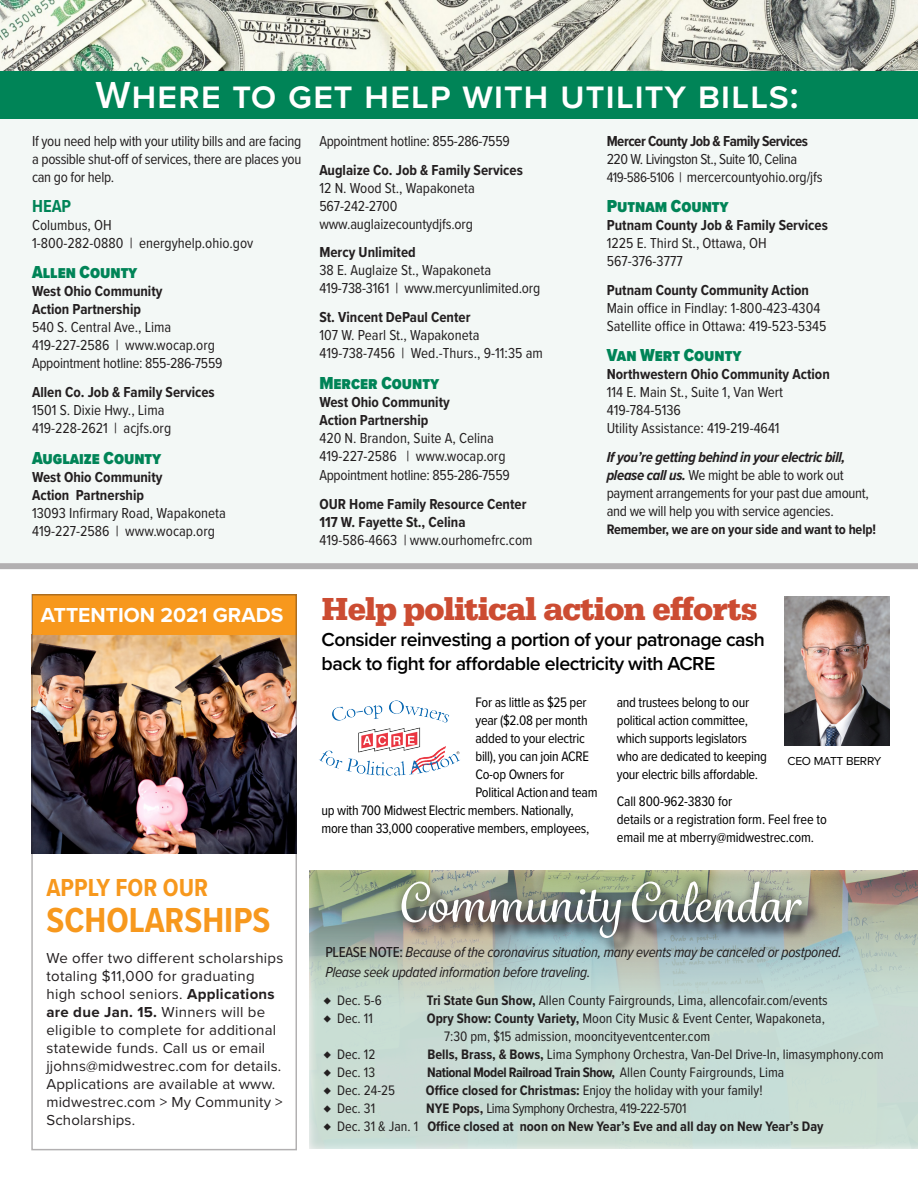
<style>
.page{position:relative;width:918px;height:1188px;background:#fff}
.page>*{position:absolute;margin:0;border:0;box-sizing:border-box;transform-origin:0 0}
.t1{font:500 52.5px "Grafolita Script";color:#fff}
.subhead{font:600 39px "Proxima Nova";letter-spacing:.02em;color:#fff}
.t2{font:700 36px "Proxima Nova Cond";color:#f7981d}
.t3{font:700 33px "Serifa";letter-spacing:-.025em;color:#cc4c32}
.t4{font:700 25.5px "Proxima Nova Cond";color:#f7981d}
.t5{font:700 21px "Proxima Nova";color:#fff}
.t6{font:600 19.5px/24px "Proxima Nova";letter-spacing:-.025em;color:#000}
.text{font:900 18px "Proxima Nova Cond";color:#008457}
.text-2{font:700 18px "Proxima Nova Cond";color:#008457}
.text-3{font:15px/18px "Proxima Nova Cond";color:#231f20}
.t7{font:15px/18px "Proxima Nova";letter-spacing:.02em;color:#231f20}
.text-4{font:15px/18px "Proxima Nova Cond";letter-spacing:-.02em;color:#231f20}
.t8{font:italic 15px/19.5px "Proxima Nova Cond";letter-spacing:-.02em;color:#231f20}
.text-5{font:15px/18px "Proxima Nova Cond";letter-spacing:-.03em;color:#231f20}
.text-6{font:700 15px/18px "Proxima Nova Cond";color:#231f20}
.sans_serif_text{font:14.25px/18px "Proxima Nova Cond";letter-spacing:-.02em;color:#000}
.t9{font:14.25px/18px "Proxima Nova Cond";color:#231f20}
.text-7{font:700 14.25px "Proxima Nova Cond";letter-spacing:-.01em;color:#231f20}
.text-8{font:700 14.25px "Proxima Nova Cond";letter-spacing:-.03em;color:#231f20}
.t10{font:14.25px "Proxima Nova Cond";letter-spacing:-.03em;color:#231f20}
.text-9{font:12px "Proxima Nova";letter-spacing:-.02em;color:#000}
.s1{font-weight:700}
.s2{font-weight:400}
.s3{font-size:14.25px}
.s4{font-weight:700;font-style:italic}
.s5{font-weight:500;font-style:normal}
</style>
<div class="page">
<svg style="left:309px;top:870px;width:609px;height:279px;background:#c1d4cb"></svg>
<div style="left:404px;top:884px;width:416px;height:72px;background:#231f20;opacity:.97"></div>
<div style="left:392px;top:872px;width:419px;height:75px;background:#231f20;opacity:.75"></div>
<img style="left:785px;top:596px;width:105px;height:149px">
<img style="left:34px;top:635px;width:260px;height:219px">
<div style="left:32px;top:595px;width:264px;height:40px;background:#f7981d"></div>
<div style="left:31px;top:594px;width:266px;height:556px;border:2px solid #231f20"></div>
<img style="left:319px;top:700px;width:141px;height:76px">
<div style="left:0;top:53px;width:918px;height:510px;background:#f3f8f6"></div>
<img style="left:0;top:0;width:918px;height:71px">
<div style="left:0;top:71px;width:918px;height:48px;background:#008457"></div>
<div style="left:0;top:563px;width:918px;height:6px;background:#b2b0b1"></div>
<p class="subhead" style="left:96px;top:66px;width:705px">Where to get help with utility bills:</p>
<p class="text-3" style="left:32px;top:131px;width:271px;text-align:justify">If you need help with your utility bills and are facing a possible shut-off of services, there are places you can go for help.</p>
<p class="text-2" style="left:32px;top:193px;width:41px">HEAP</p>
<p class="text-3" style="left:32px;top:216px;width:223px">Columbus, OH<br>1-800-282-0880 | energyhelp.ohio.gov</p>
<p class="text" style="left:32px;top:259px;width:107px">Allen County</p>
<p class="text-3" style="left:32px;top:282px;width:192px"><span class="s1">West Ohio Community<br>Action Partnership<br></span>540 S. Central Ave., Lima<br>419-227-2586 | www.wocap.org<br>Appointment hotline: 855-286-7559</p>
<p class="text-3" style="left:32px;top:383px;width:184px"><span class="s1">Allen Co. Job &amp; Family Services<br></span>1501 S. Dixie Hwy., Lima<br>419-228-2621 | acjfs.org</p>
<p class="text" style="left:32px;top:444px;width:131px">Auglaize County</p>
<p class="text-3" style="left:32px;top:467px;width:195px"><span class="s1">West Ohio Community<br>Action Partnership<br></span>13093 Infirmary Road, Wapakoneta<br>419-227-2586 | www.wocap.org</p>
<p class="text-4" style="left:319px;top:131px;width:192px">Appointment hotline: 855-286-7559</p>
<p class="text-3" style="left:319px;top:160px;width:205px"><span class="s1">Auglaize Co. Job &amp; Family Services<br></span>12 N. Wood St., Wapakoneta<br>567-242-2700 www.auglaizecountydjfs.org</p>
<p class="text-3" style="left:319px;top:243px;width:222px"><span class="s1">Mercy Unlimited<br></span>38 E. Auglaize St., Wapakoneta<br>419-738-3161 | www.mercyunlimited.org</p>
<p class="text-3" style="left:319px;top:308px;width:225px"><span class="s1">St. Vincent DePaul Center<br></span>107 W. Pearl St., Wapakoneta<br>419-738-7456 | Wed.-Thurs., 9-11:35 am</p>
<p class="text" style="left:319px;top:369px;width:121px">Mercer County</p>
<p class="text-3" style="left:319px;top:392px;width:188px"><span class="s1">West Ohio Community<br>Action Partnership<br></span>420 N. Brandon, Suite A, Celina<br>419-227-2586 | www.wocap.org</p>
<p class="text-4" style="left:319px;top:465px;width:192px">Appointment hotline: 855-286-7559</p>
<p class="text-6" style="left:319px;top:495px;width:215px">OUR Home Family Resource Center<br>117 W. Fayette St., Celina<br><span class="s2">419-586-4663 | www.ourhomefrc.com</span></p>
<p class="text-5" style="left:607px;top:131px;width:217px"><span class="s1">Mercer County Job &amp; Family Services<br></span>220 W. Livingston St., Suite 10, Celina<br><span class="s3">419-586-5106 |</span> mercercountyohio.org/jfs</p>
<p class="text" style="left:607px;top:193px;width:124px">Putnam County</p>
<p class="text-3" style="left:607px;top:216px;width:223px"><span class="s1">Putnam County Job &amp; Family Services<br></span>1225 E. Third St., Ottawa, OH<br>567-376-3777</p>
<p class="text-3" style="left:607px;top:280px;width:221px"><span class="s1">Putnam County Community Action<br></span>Main office in Findlay: 1-800-423-4304<br>Satellite office in Ottawa: 419-523-5345</p>
<p class="text" style="left:607px;top:342px;width:136px">Van Wert County</p>
<p class="text-3" style="left:607px;top:365px;width:225px"><span class="s1">Northwestern Ohio Community Action<br></span>114 E. Main St., Suite 1, Van Wert<br>419-784-5136<br>Utility Assistance: 419-219-4641</p>
<p class="text-4" style="left:607px;top:447px;width:264px"><span class="s4">If you’re getting behind in your electric bill, please call us.</span> We might be able to work out payment arrangements for your past due amount, and we will help you with service agencies.</p>
<p class="text-7" style="left:607px;top:519px;width:271px">Remember, we are on your side and want to help!</p>
<p class="t5" style="left:41px;top:599px;width:244px">ATTENTION 2021 GRADS</p>
<p class="t4" style="left:46px;top:868px;width:163px">APPLY FOR OUR</p>
<p class="t2" style="left:46px;top:893px;width:226px">SCHOLARSHIPS</p>
<p class="t7" style="left:46px;top:949px;width:239px">We offer two different scholarships totaling $11,000 for graduating high school seniors. <span class="s1">Applications are due Jan. 15.</span> Winners will be eligible to complete for additional statewide funds. Call us or email jjohns@midwestrec.com for details.<br>Applications are available at www. midwestrec.com &gt; My Community &gt;<br>Scholarships.</p>
<p class="t3" style="left:322px;top:590px;width:438px">Help political action efforts</p>
<p class="t6" style="left:322px;top:627px;width:445px">Consider reinvesting a portion of your patronage cash back to fight for affordable electricity with ACRE</p>
<p class="sans_serif_text" style="left:476px;top:693px;width:113px">For as little as $25 per</p>
<p class="sans_serif_text" style="left:476px;top:711px;width:114px">year ($2.08 per month</p>
<p class="sans_serif_text" style="left:476px;top:729px;width:111px">added to your electric</p>
<p class="sans_serif_text" style="left:476px;top:747px;width:115px">bill), you can join ACRE</p>
<p class="sans_serif_text" style="left:476px;top:765px;width:90px">Co-op Owners for</p>
<p class="sans_serif_text" style="left:476px;top:783px;width:124px">Political Actionand team</p>
<p class="sans_serif_text" style="left:322px;top:801px;width:254px">up with 700 Midwest Electric members. Nationally,</p>
<p class="sans_serif_text" style="left:322px;top:819px;width:269px">more than 33,000 cooperative members, employees,</p>
<p class="sans_serif_text" style="left:617px;top:693px;width:152px">and trustees belong to our political action committee, which supports legislators who are dedicated to keeping your electric bills affordable.</p>
<p class="sans_serif_text" style="left:617px;top:792px;width:212px">Call 800-962-3830 for<br>details or a registration form. Feel free to email me at mberry@midwestrec.com.</p>
<p class="text-9" style="left:787px;top:753px;width:95px">CEO MATT BERRY</p>
<p class="t1" style="left:398px;top:869px;width:402px">Community Calendar</p>
<p class="t8" style="left:325px;top:942px;width:518px"><span class="s5">PLEASE NOTE:</span> Because of the coronavirus situation, many events may be canceled or postponed.<br>Please seek updated information before traveling.</p>
<p class="t9" style="left:324px;top:990px;width:59px">♦ Dec. 5-6</p>
<p class="t9" style="left:427px;top:990px;width:402px"><span class="s1">Tri State Gun Show,</span> Allen County Fairgrounds, Lima, allencofair.com/events</p>
<p class="t9" style="left:324px;top:1008px;width:51px">♦ Dec. 11</p>
<p class="t9" style="left:444px;top:1008px;width:382px;text-indent:-17px"><span class="s1">Opry Show: County Variety,</span> Moon City Music &amp; Event Center, Wapakoneta,<br>7:30 pm, $15 admission, mooncityeventcenter.com</p>
<p class="t9" style="left:324px;top:1044px;width:53px">♦ Dec. 12</p>
<p class="t9" style="left:427px;top:1044px;width:458px"><span class="s1">Bells, Brass, &amp; Bows,</span> Lima Symphony Orchestra, Van-Del Drive-In, limasymphony.com</p>
<p class="t9" style="left:324px;top:1062px;width:53px">♦ Dec. 13</p>
<p class="text-8" style="left:427px;top:1061px;width:359px">National Model Railroad Train Show, <span class="s2">Allen County Fairgrounds, Lima</span></p>
<p class="t9" style="left:324px;top:1080px;width:73px">♦ Dec. 24-25</p>
<p class="t9" style="left:426px;top:1080px;width:338px"><span class="s1">Office closed for Christmas:</span> Enjoy the holiday with your family!</p>
<p class="t9" style="left:324px;top:1098px;width:53px">♦ Dec. 31</p>
<p class="t10" style="left:426px;top:1097px;width:262px"><span class="s1">NYE Pops,</span> Lima Symphony Orchestra, 419-222-5701</p>
<p class="text-7" style="left:324px;top:1115px;width:501px"><span class="s2">♦ Dec. 31 &amp; Jan. 1</span> Office closed at noon on New Year’s Eve and all day on New Year’s Day</p>
</div>
